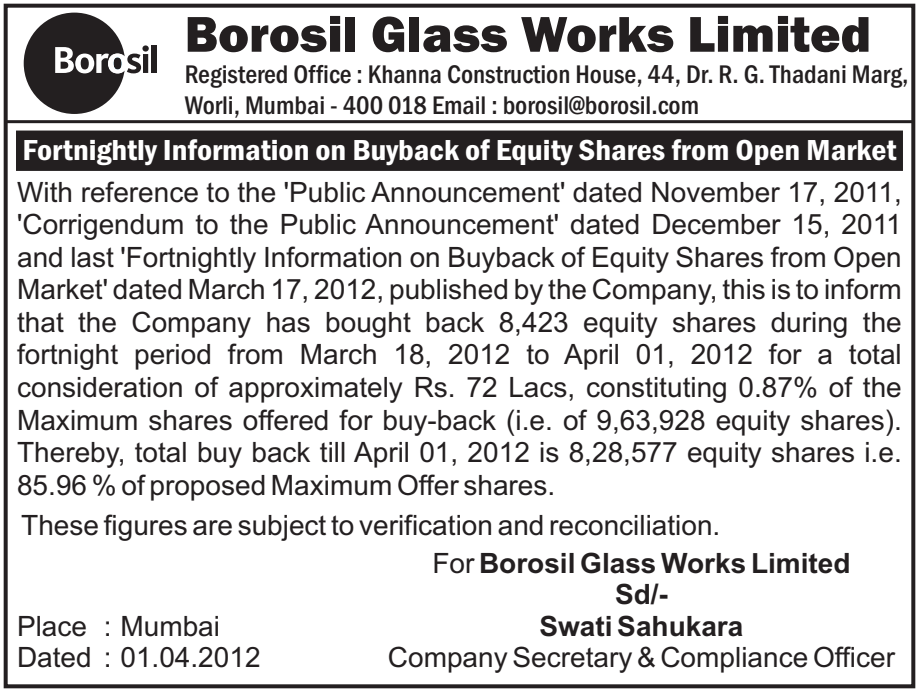
<style>
.page{position:relative;width:919px;height:692px;background:#fff}
.page>*{position:absolute;margin:0;border:0;box-sizing:border-box;transform-origin:0 0}
.t1{font:800 52px "Franklin Gothic";color:#231f20}
.t2{font:600 condensed 30px "Franklin Gothic";color:#fff;scale:1.09 1}
.t3{font:28px/32.4px "Arial";color:#231f20;text-align:justify}
.t4{font:700 28px "Arial";color:#231f20}
.t5{font:500 condensed 26.4px/31.6px "Franklin Gothic";color:#231f20}
.s1{font-weight:700}
</style>
<div class="page">
<div style="left:4px;top:4px;width:911px;height:684px;border:4px solid #231f20"></div>
<div style="left:16px;top:130px;width:887px;height:41px;background:#231f20"></div>
<svg style="left:142px;top:45px;width:7px;height:7px"></svg>
<div style="left:143px;top:54px;width:5px;height:19px;background:#231f20"></div>
<div style="left:151px;top:45px;width:6px;height:28px;background:#231f20"></div>
<svg style="left:24px;top:13px;width:117px;height:101px"></svg>
<hr style="left:6px;top:120px;width:907px;height:3px;background:#231f20">
<h1 class="t1" style="left:185px;top:15px;width:688px">Borosil Glass Works Limited</h1>
<p class="t5" style="left:185px;top:60px;width:725px">Registered Office : Khanna Construction House, 44, Dr. R. G. Thadani Marg,<br>Worli, Mumbai - 400 018 Email : borosil@borosil.com</p>
<p class="t2" style="left:23px;top:138px;width:803px">Fortnightly Information on Buyback of Equity Shares from Open Market</p>
<p class="t3" style="left:17px;top:178px;width:886px">With reference to the 'Public Announcement' dated November 17, 2011, 'Corrigendum to the Public Announcement' dated December 15, 2011 and last 'Fortnightly Information on Buyback of Equity Shares from Open Market' dated March 17, 2012, published by the Company, this is to inform that the Company has bought back 8,423 equity shares during the fortnight period from March 18, 2012 to April 01, 2012 for a total consideration of approximately Rs. 72 Lacs, constituting 0.87% of the Maximum shares offered for buy-back (i.e. of 9,63,928 equity shares).<br>Thereby, total buy back till April 01, 2012 is 8,28,577 equity shares i.e.<br>85.96 % of proposed Maximum Offer shares.</p>
<p class="t3" style="left:432px;top:509px;width:420px;line-height:37.6px;text-indent:-411px">These figures are subject to verification and reconciliation.<br>For <span class="s1">Borosil Glass Works Limited</span></p>
<p class="t4" style="left:615px;top:584px;width:54px">Sd/-</p>
<p class="t3" style="left:17px;top:612px;width:204px">Place : Mumbai</p>
<p class="t4" style="left:539px;top:615px;width:205px">Swati Sahukara</p>
<p class="t3" style="left:17px;top:643px;width:245px">Dated : 01.04.2012</p>
<p class="t3" style="left:388px;top:643px;width:508px">Company Secretary &amp; Compliance Officer</p>
</div>
